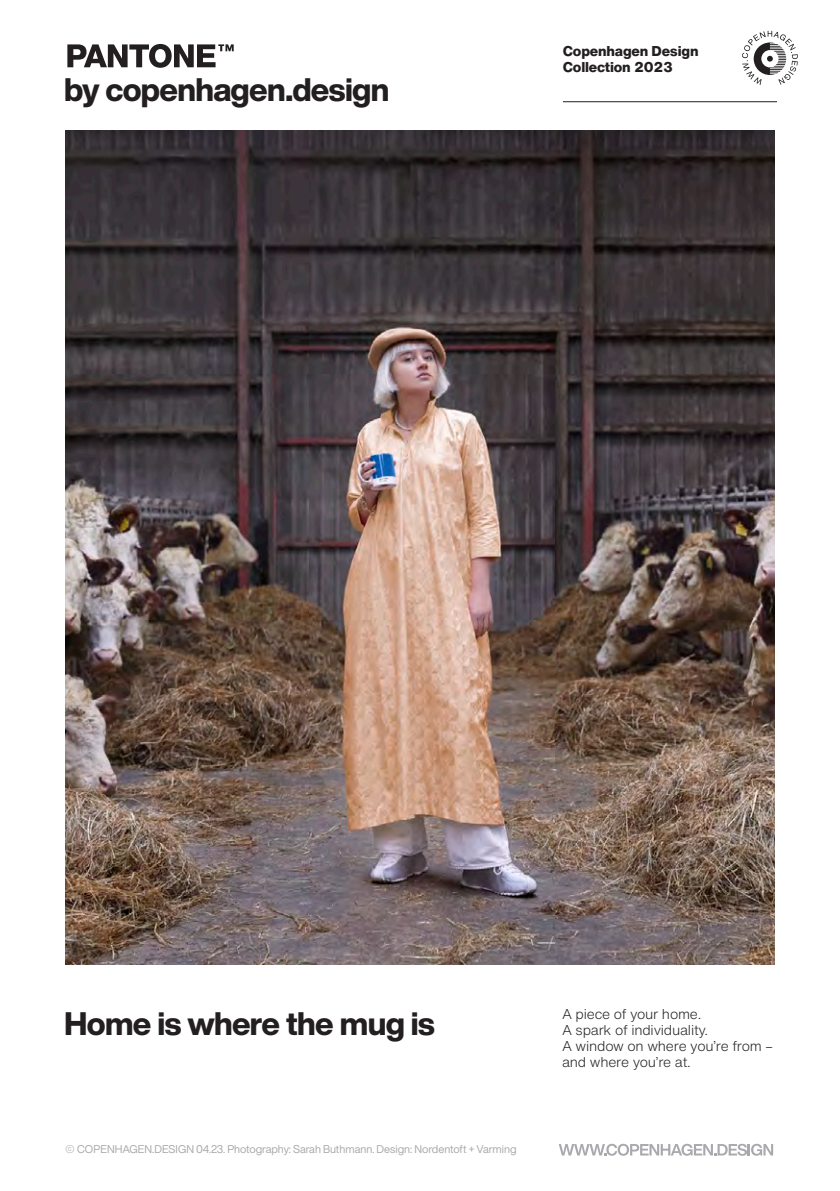
<style>
.page{position:relative;width:840px;height:1191px;background:#fff}
.page>*{position:absolute;margin:0;border:0;box-sizing:border-box;transform-origin:0 0}
.Pantone_Master_16_17{font:800 32px "Helvetica Now Display";letter-spacing:-.02em;color:#231f20}
.Pantone_Brød{font:300 14px/16px "Helvetica Now Text";letter-spacing:-.015em;color:#231f20}
.t1{font:800 14px/16px "Helvetica Now Text";letter-spacing:-.015em;color:#231f20}
.t2{font:11px "Helvetica Now Display";color:#a8a9ad}
.s1{font-family:"Helvetica Now Text";font-weight:300}
</style>
<div class="page">
<hr style="left:562px;top:101px;width:214px;height:1px;background:#231f20">
<svg style="left:67px;top:44px;width:166px;height:24px"></svg>
<svg style="left:558px;top:1143px;width:214px;height:12px"></svg>
<svg style="left:742px;top:31px;width:55px;height:54px"></svg>
<img style="left:65px;top:131px;width:709px;height:833px">
<p class="Pantone_Master_16_17" style="left:64px;top:68px;width:327px">by copenhagen.design</p>
<p class="t1" style="left:562px;top:43px;width:137px">Copenhagen Design<br>Collection 2023</p>
<p class="Pantone_Master_16_17" style="left:64px;top:1001px;width:372px">Home is where the mug is</p>
<p class="t2" style="left:65px;top:1141px;width:452px"><span class="s1">©</span> COPENHAGEN.DESIGN 04.23. Photography: Sarah Buthmann. Design: Nordentoft + Varming</p>
<p class="Pantone_Brød" style="left:561px;top:1005px;width:141px">A piece of your home.</p>
<p class="Pantone_Brød" style="left:561px;top:1021px;width:148px">A spark of individuality.</p>
<p class="Pantone_Brød" style="left:561px;top:1037px;width:212px">A window on where you’re from – and where you’re at.</p>
</div>
